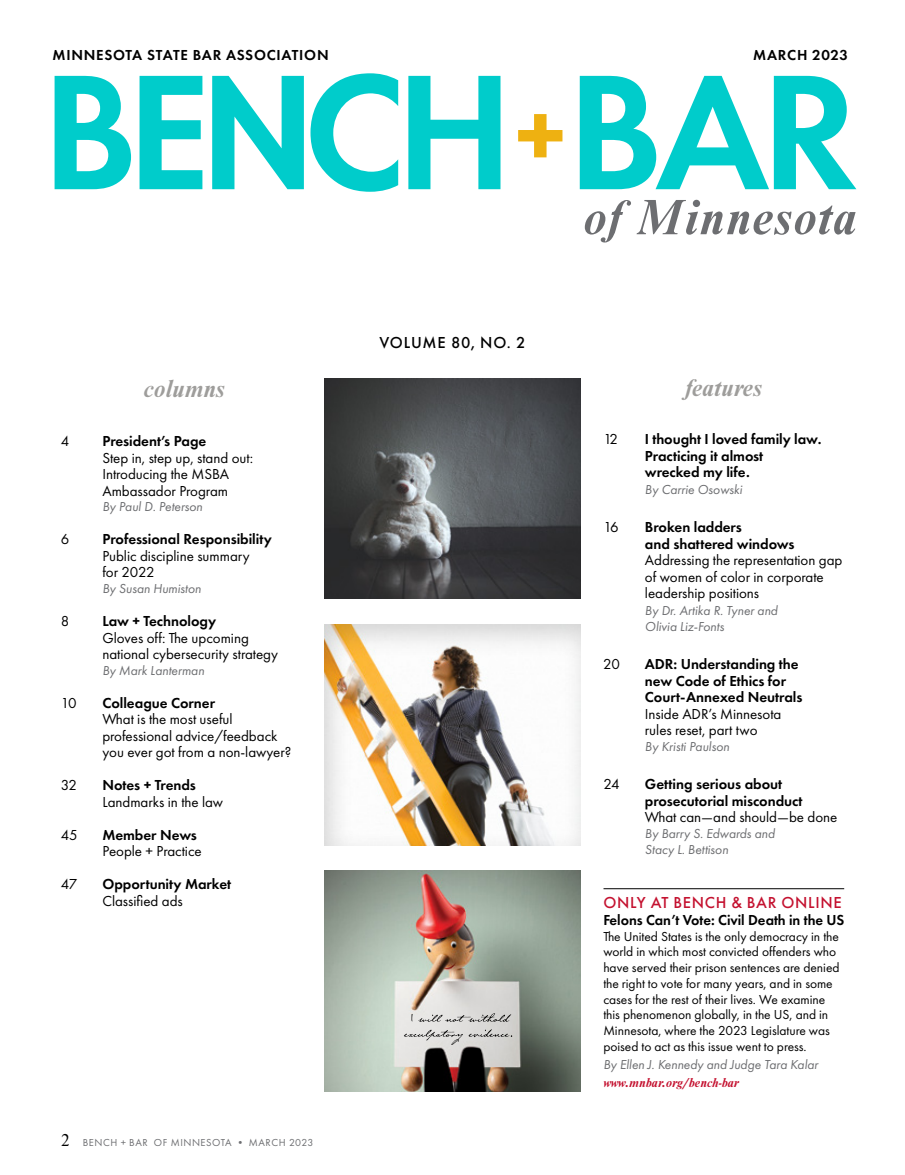
<style>
.page{position:relative;width:905px;height:1175px;background:#fff}
.page>*{position:absolute;margin:0;border:0;box-sizing:border-box;transform-origin:0 0}
.t1{font:italic 700 25.5px "Nimbus Rom D";color:#9e9d9b}
.t2{font:500 16.5px "Futura PT";letter-spacing:.04em;color:#c41230}
.t3{font:500 16.5px "Futura PT";letter-spacing:.05em;color:#000}
.t4{font:15px/16.5px "Futura PT";letter-spacing:-.005em;color:#000}
.t5{font:600 15px/16.5px "Futura PT";letter-spacing:-.005em;color:#000}
.t6{font:600 15px "Futura PT";letter-spacing:.05em;color:#000}
.t7{font:13.5px/15.8px "Futura PT";letter-spacing:-.005em;color:#000}
.t8{font:italic 13.5px/16.5px "Futura PT";letter-spacing:-.005em;color:#6d6e71}
.t9{font:italic 700 13.5px "Nimbus Rom D";letter-spacing:-.005em;color:#c41230}
.t10{font:10.5px "Futura PT";letter-spacing:.05em;color:#6d6e71}
.s1{font-family:"Nimbus Rom D";font-size:18px;color:#000}
</style>
<div class="page">
<svg style="left:518px;top:114px;width:44px;height:43px"></svg>
<svg style="left:584px;top:200px;width:271px;height:42px"></svg>
<svg style="left:579px;top:76px;width:277px;height:113px"></svg>
<svg style="left:55px;top:73px;width:445px;height:119px;fill:#03cccb"></svg>
<img style="left:324px;top:378px;width:256px;height:221px">
<img style="left:324px;top:870px;width:256px;height:221px">
<div style="left:324px;top:624px;width:258px;height:223px;background:#000;opacity:.17"></div>
<hr style="left:603px;top:888px;width:241px;height:1px;background:#000">
<svg style="left:404px;top:1029px;width:108px;height:16px;background:#cbcac8"></svg>
<svg style="left:411px;top:1013px;width:100px;height:9px"></svg>
<p class="t6" style="left:53px;top:46px;width:277px">MINNESOTA STATE BAR ASSOCIATION</p>
<p class="t6" style="left:753px;top:46px;width:96px">MARCH 2023</p>
<h1 class="t1" style="left:144px;top:372px;width:83px">columns</h1>
<p class="t4" style="left:61px;top:433px;width:10px">4</p>
<p class="t5" style="left:102px;top:432px;width:105px">President’s Page</p>
<p class="t4" style="left:102px;top:449px;width:152px">Step in, step up, stand out:<br>Introducing the MSBA<br>Ambassador Program</p>
<p class="t8" style="left:102px;top:498px;width:102px">By Paul D. Peterson</p>
<p class="t4" style="left:61px;top:531px;width:10px">6</p>
<p class="t5" style="left:102px;top:531px;width:171px">Professional Responsibility</p>
<p class="t4" style="left:102px;top:547px;width:149px">Public discipline summary for 2022</p>
<p class="t8" style="left:102px;top:580px;width:100px">By Susan Humiston</p>
<p class="t4" style="left:61px;top:613px;width:10px">8</p>
<p class="t5" style="left:102px;top:612px;width:115px">Law + Technology</p>
<p class="t4" style="left:102px;top:629px;width:177px">Gloves off: The upcoming national cybersecurity strategy</p>
<p class="t8" style="left:102px;top:662px;width:103px">By Mark Lanterman</p>
<p class="t4" style="left:61px;top:694px;width:18px">10</p>
<p class="t5" style="left:102px;top:694px;width:114px">Colleague Corner</p>
<p class="t4" style="left:102px;top:711px;width:190px">What is the most useful professional advice/feedback you ever got from a non-lawyer?</p>
<p class="t4" style="left:61px;top:777px;width:18px">32</p>
<p class="t5" style="left:102px;top:777px;width:95px">Notes + Trends</p>
<p class="t4" style="left:102px;top:793px;width:122px">Landmarks in the law</p>
<p class="t4" style="left:61px;top:826px;width:18px">45</p>
<p class="t5" style="left:102px;top:826px;width:96px">Member News</p>
<p class="t4" style="left:102px;top:843px;width:101px">People + Practice</p>
<p class="t4" style="left:61px;top:876px;width:18px">47</p>
<p class="t5" style="left:102px;top:876px;width:130px">Opportunity Market</p>
<p class="t4" style="left:102px;top:892px;width:82px">Classified ads</p>
<p class="t3" style="left:379px;top:332px;width:147px">VOLUME 80, NO. 2</p>
<p class="t10" style="left:61px;top:1136px;width:254px"><span class="s1">2</span> BENCH + BAR OF MINNESOTA • MARCH 2023</p>
<h1 class="t1" style="left:685px;top:371px;width:79px">features</h1>
<p class="t4" style="left:603px;top:431px;width:16px">12</p>
<p class="t5" style="left:645px;top:431px;width:178px">I thought I loved family law.<br>Practicing it almost wrecked my life.</p>
<p class="t8" style="left:645px;top:481px;width:99px">By Carrie Osowski</p>
<p class="t4" style="left:603px;top:519px;width:17px">16</p>
<p class="t5" style="left:645px;top:518px;width:151px">Broken ladders<br>and shattered windows</p>
<p class="t4" style="left:645px;top:552px;width:199px">Addressing the representation gap of women of color in corporate leadership positions</p>
<p class="t8" style="left:645px;top:602px;width:134px">By Dr. Artika R. Tyner and<br>Olivia Liz-Fonts</p>
<p class="t4" style="left:603px;top:656px;width:18px">20</p>
<p class="t5" style="left:645px;top:656px;width:159px">ADR: Understanding the new Code of Ethics for<br>Court-Annexed Neutrals</p>
<p class="t4" style="left:645px;top:705px;width:138px">Inside ADR’s Minnesota rules reset, part two</p>
<p class="t8" style="left:645px;top:738px;width:86px">By Kristi Paulson</p>
<p class="t4" style="left:603px;top:775px;width:18px">24</p>
<p class="t5" style="left:645px;top:775px;width:159px">Getting serious about prosecutorial misconduct</p>
<p class="t4" style="left:645px;top:808px;width:194px">What can—and should—be done</p>
<p class="t8" style="left:645px;top:825px;width:131px;line-height:15.8px">By Barry S. Edwards and<br>Stacy L. Bettison</p>
<p class="t2" style="left:603px;top:893px;width:240px">ONLY AT BENCH &amp; BAR ONLINE</p>
<p class="t5" style="left:603px;top:911px;width:242px">Felons Can’t Vote: Civil Death in the US</p>
<p class="t7" style="left:603px;top:928px;width:238px">The United States is the only democracy in the world in which most convicted offenders who have served their prison sentences are denied the right to vote for many years, and in some cases for the rest of their lives. We examine this phenomenon globally, in the US, and in Minnesota, where the 2023 Legislature was poised to act as this issue went to press.</p>
<p class="t8" style="left:603px;top:1056px;width:216px">By Ellen J. Kennedy and Judge Tara Kalar</p>
<p class="t9" style="left:603px;top:1073px;width:137px">www.mnbar.org/bench-bar</p>
</div>
